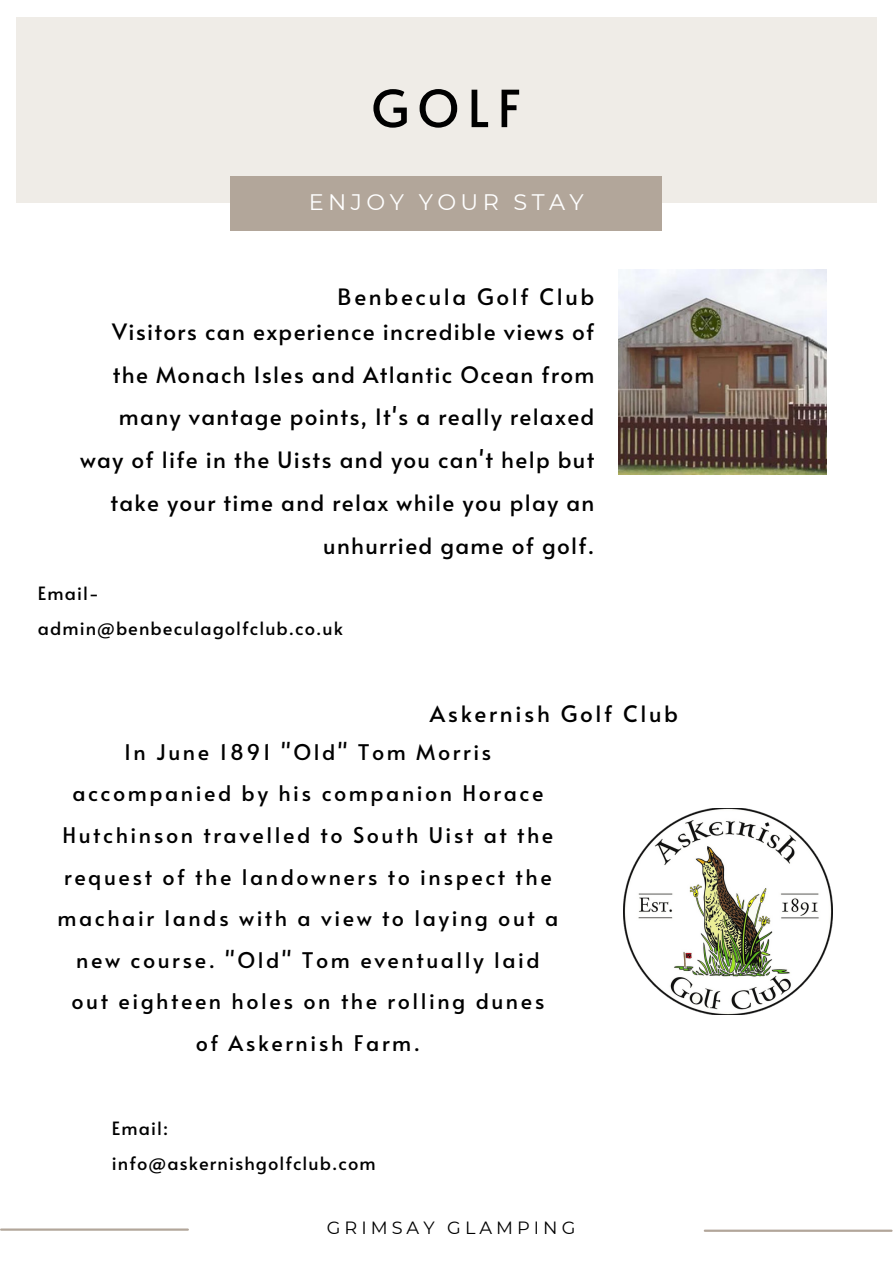
<style>
.page{position:relative;width:893px;height:1264px;background:#fff}
.page>*{position:absolute;margin:0;border:0;box-sizing:border-box;transform-origin:0 0}
.t1{font:51px "Alata";color:#000}
.t2{font:22.5px/42.8px "Alata";letter-spacing:.055em;color:#000;text-align:right}
.t3{font:22.5px "Alata";letter-spacing:.115em;color:#000}
.t4{font:22.35px "Montserrat";letter-spacing:.195em;color:#fff}
.t5{font:21.45px/41.5px "Alata";letter-spacing:.115em;color:#000;text-align:center}
.t6{font:18.3px/34.8px "Alata";letter-spacing:.055em;color:#000}
.t7{font:17.7px "Montserrat";letter-spacing:.225em;color:#000}
</style>
<div class="page">
<div style="left:16px;top:18px;width:860px;height:185px;background:#efece7"></div>
<div style="left:230px;top:176px;width:432px;height:55px;background:#b2a69a"></div>
<hr style="left:1px;top:1228px;width:187px;height:2px;background:#b2a69a">
<hr style="left:704px;top:1229px;width:187px;height:2px;background:#b2a69a">
<img style="left:624px;top:808px;width:208px;height:206px">
<img style="left:618px;top:269px;width:208px;height:206px">
<p class="t1" style="left:371px;top:71px;width:152px">GOLF</p>
<p class="t4" style="left:309px;top:188px;width:276px">ENJOY YOUR STAY</p>
<p class="t3" style="left:337px;top:280px;width:258px">Benbecula Golf Club</p>
<p class="t2" style="left:80px;top:309px;width:516px">Visitors can experience incredible views of the Monach Isles and Atlantic Ocean from many vantage points, It's a really relaxed way of life in the Uists and you can't help but take your time and relax while you play an unhurried game of golf.</p>
<p class="t6" style="left:38px;top:575px;width:306px">Email&shy;admin@benbeculagolfclub.co.uk</p>
<p class="t3" style="left:430px;top:697px;width:249px">Askernish Golf Club</p>
<p class="t5" style="left:57px;top:730px;width:502px">In June 1891 "Old" Tom Morris accompanied by his companion Horace Hutchinson travelled to South Uist at the request of the landowners to inspect the machair lands with a view to laying out a new course. "Old" Tom eventually laid out eighteen holes on the rolling dunes<br>of Askernish Farm.</p>
<p class="t6" style="left:112px;top:1109px;width:265px">Email: info@askernishgolfclub.com</p>
<p class="t7" style="left:327px;top:1217px;width:250px">GRIMSAY GLAMPING</p>
</div>
